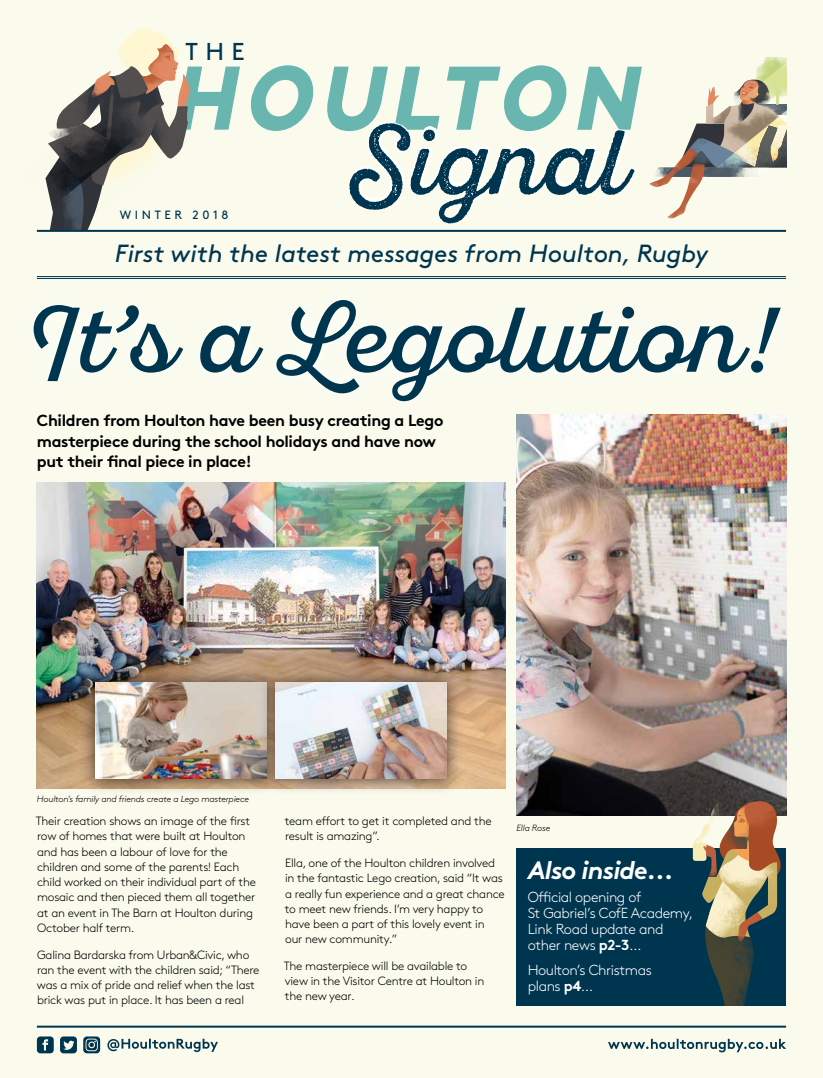
<style>
.page{position:relative;width:823px;height:1078px;background:#fff}
.page>*{position:absolute;margin:0;border:0;box-sizing:border-box;transform-origin:0 0}
.t1{font:91.4px "Sant Elia Script";color:#00354f}
.t2{font:90.8px "Sant Elia Rough";color:#00354f}
.t3{font:italic 700 25.3px "Brown Std";letter-spacing:-.03em;color:#fff}
.t4{font:italic 24.8px "Brown Std";letter-spacing:-.005em;color:#00354f}
.t5{font:24.4px "Brown Std";color:#00354f}
.t6{font:700 16px/20.5px "Brown Std";letter-spacing:-.02em;color:#000}
.t7{font:300 14.5px/16px "Brown Std";letter-spacing:-.03em;color:#fff}
.t8{font:300 12px/15.3px "Brown Std";letter-spacing:-.02em;color:#000}
.t9{font:12px "Brown Std";letter-spacing:.3em;color:#00354f}
.t10{font:italic 300 9px "Brown Std";letter-spacing:-.02em;color:#000}
.s1{font-weight:700}
</style>
<div class="page">
<div style="left:0;top:0;width:822px;height:1077px;background:#fafbed"></div>
<hr style="left:37px;top:1025px;width:748px;height:2px;background:#00354f">
<svg style="left:37px;top:1036px;width:17px;height:17px"></svg>
<svg style="left:83px;top:1036px;width:17px;height:17px"></svg>
<svg style="left:60px;top:1036px;width:17px;height:17px"></svg>
<svg style="left:107px;top:1038px;width:111px;height:13px"></svg>
<svg style="left:608px;top:1038px;width:177px;height:14px"></svg>
<svg style="left:251px;top:65px;width:63px;height:66px"></svg>
<svg style="left:327px;top:67px;width:60px;height:64px"></svg>
<svg style="left:394px;top:67px;width:45px;height:63px"></svg>
<svg style="left:447px;top:65px;width:120px;height:66px"></svg>
<svg style="left:36px;top:28px;width:204px;height:203px"></svg>
<hr style="left:37px;top:230px;width:748px;height:2px;background:#00354f">
<svg style="left:577px;top:66px;width:64px;height:64px"></svg>
<svg style="left:649px;top:58px;width:136px;height:161px"></svg>
<hr style="left:37px;top:276px;width:748px;height:1px;background:#00354f">
<hr style="left:37px;top:278px;width:748px;height:1px;background:#00354f">
<div style="left:516px;top:848px;width:269px;height:157px;background:#00354f"></div>
<img style="left:516px;top:414px;width:269px;height:401px">
<img style="left:37px;top:482px;width:468px;height:306px">
<div style="left:80px;top:666px;width:202px;height:128px;background:#000;opacity:.61"></div>
<img style="left:96px;top:682px;width:164px;height:96px">
<div style="left:260px;top:666px;width:202px;height:128px;background:#000;opacity:.61"></div>
<img style="left:276px;top:682px;width:170px;height:96px">
<svg style="left:692px;top:799px;width:94px;height:206px"></svg>
<h3 class="t5" style="left:185px;top:37px;width:61px">THE</h3>
<h2 class="t2" style="left:352px;top:109px;width:275px">Signal</h2>
<h3 class="t4" style="left:115px;top:238px;width:594px">First with the latest messages from Houlton, Rugby</h3>
<p class="t9" style="left:120px;top:208px;width:110px">WINTER 2018</p>
<h1 class="t1" style="left:26px;top:286px;width:750px">It’s a Legolution!</h1>
<h3 class="t6" style="left:37px;top:410px;width:408px">Children from Houlton have been busy creating a Lego masterpiece during the school holidays and have now put their final piece in place!</h3>
<p class="t10" style="left:37px;top:793px;width:214px">Houlton’s family and friends create a Lego masterpiece</p>
<p class="t8" style="left:36px;top:813px;width:222px">Their creation shows an image of the first row of homes that were built at Houlton and has been a labour of love for the children and some of the parents! Each child worked on their individual part of the mosaic and then pieced them all together at an event in The Barn at Houlton during October half term.</p>
<p class="t8" style="left:37px;top:946px;width:224px">Galina Bardarska from Urban&amp;Civic, who ran the event with the children said; “There was a mix of pride and relief when the last brick was put in place. It has been a real</p>
<p class="t8" style="left:284px;top:813px;width:208px">team effort to get it completed and the result is amazing”.</p>
<p class="t8" style="left:284px;top:855px;width:221px">Ella, one of the Houlton children involved in the fantastic Lego creation, said “It was a really fun experience and a great chance to meet new friends. I’m very happy to have been a part of this lovely event in<br>our new community.”</p>
<p class="t8" style="left:284px;top:958px;width:202px">The masterpiece will be available to view in the Visitor Centre at Houlton in the new year.</p>
<p class="t10" style="left:516px;top:822px;width:35px">Ella Rose</p>
<h3 class="t3" style="left:527px;top:854px;width:148px">Also inside...</h3>
<p class="t7" style="left:527px;top:888px;width:167px">Official opening of<br>St Gabriel’s CofE Academy,<br>Link Road update and other news <span class="s1">p2-3</span>...</p>
<p class="t7" style="left:527px;top:961px;width:125px">Houlton’s Christmas plans <span class="s1">p4</span>...</p>
</div>
